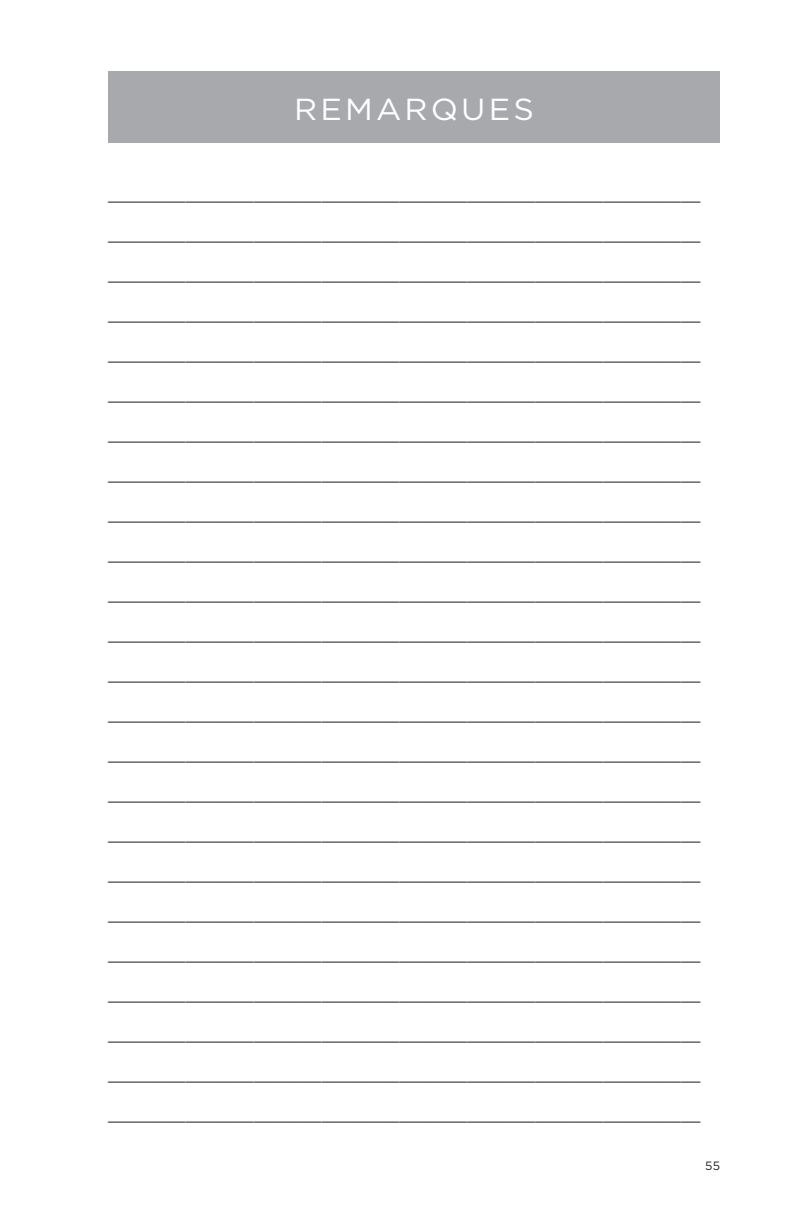
<style>
.page{position:relative;width:792px;height:1224px;background:#fff}
.page>*{position:absolute;margin:0;border:0;box-sizing:border-box;transform-origin:0 0}
.header_copy{font:30.4px "Gotham";letter-spacing:.1em;color:#fff;scale:1.05 1}
.numbered_bulleted_co{font:16.4px "Gotham Narrow";color:#231f20;scale:1.06 1}
.t1{font:12px "Gotham";color:#231f20}
</style>
<div class="page">
<div style="left:108px;top:71px;width:612px;height:72px;background:#a8a9ad"></div>
<p class="header_copy" style="left:294px;top:90px;width:230px">REMARQUES</p>
<p class="numbered_bulleted_co" style="left:108px;top:184px;width:560px">_____________________________________________________________</p>
<p class="numbered_bulleted_co" style="left:108px;top:224px;width:560px">_____________________________________________________________</p>
<p class="numbered_bulleted_co" style="left:108px;top:264px;width:560px">_____________________________________________________________</p>
<p class="numbered_bulleted_co" style="left:108px;top:304px;width:560px">_____________________________________________________________</p>
<p class="numbered_bulleted_co" style="left:108px;top:344px;width:560px">_____________________________________________________________</p>
<p class="numbered_bulleted_co" style="left:108px;top:384px;width:560px">_____________________________________________________________</p>
<p class="numbered_bulleted_co" style="left:108px;top:424px;width:560px">_____________________________________________________________</p>
<p class="numbered_bulleted_co" style="left:108px;top:464px;width:560px">_____________________________________________________________</p>
<p class="numbered_bulleted_co" style="left:108px;top:504px;width:560px">_____________________________________________________________</p>
<p class="numbered_bulleted_co" style="left:108px;top:544px;width:560px">_____________________________________________________________</p>
<p class="numbered_bulleted_co" style="left:108px;top:584px;width:560px">_____________________________________________________________</p>
<p class="numbered_bulleted_co" style="left:108px;top:624px;width:560px">_____________________________________________________________</p>
<p class="numbered_bulleted_co" style="left:108px;top:664px;width:560px">_____________________________________________________________</p>
<p class="numbered_bulleted_co" style="left:108px;top:704px;width:560px">_____________________________________________________________</p>
<p class="numbered_bulleted_co" style="left:108px;top:744px;width:560px">_____________________________________________________________</p>
<p class="numbered_bulleted_co" style="left:108px;top:784px;width:560px">_____________________________________________________________</p>
<p class="numbered_bulleted_co" style="left:108px;top:824px;width:560px">_____________________________________________________________</p>
<p class="numbered_bulleted_co" style="left:108px;top:864px;width:560px">_____________________________________________________________</p>
<p class="numbered_bulleted_co" style="left:108px;top:904px;width:560px">_____________________________________________________________</p>
<p class="numbered_bulleted_co" style="left:108px;top:944px;width:560px">_____________________________________________________________</p>
<p class="numbered_bulleted_co" style="left:108px;top:984px;width:560px">_____________________________________________________________</p>
<p class="numbered_bulleted_co" style="left:108px;top:1024px;width:560px">_____________________________________________________________</p>
<p class="numbered_bulleted_co" style="left:108px;top:1064px;width:560px">_____________________________________________________________</p>
<p class="numbered_bulleted_co" style="left:108px;top:1104px;width:560px">_____________________________________________________________</p>
<p class="t1" style="left:705px;top:1158px;width:16px">55</p>
</div>
